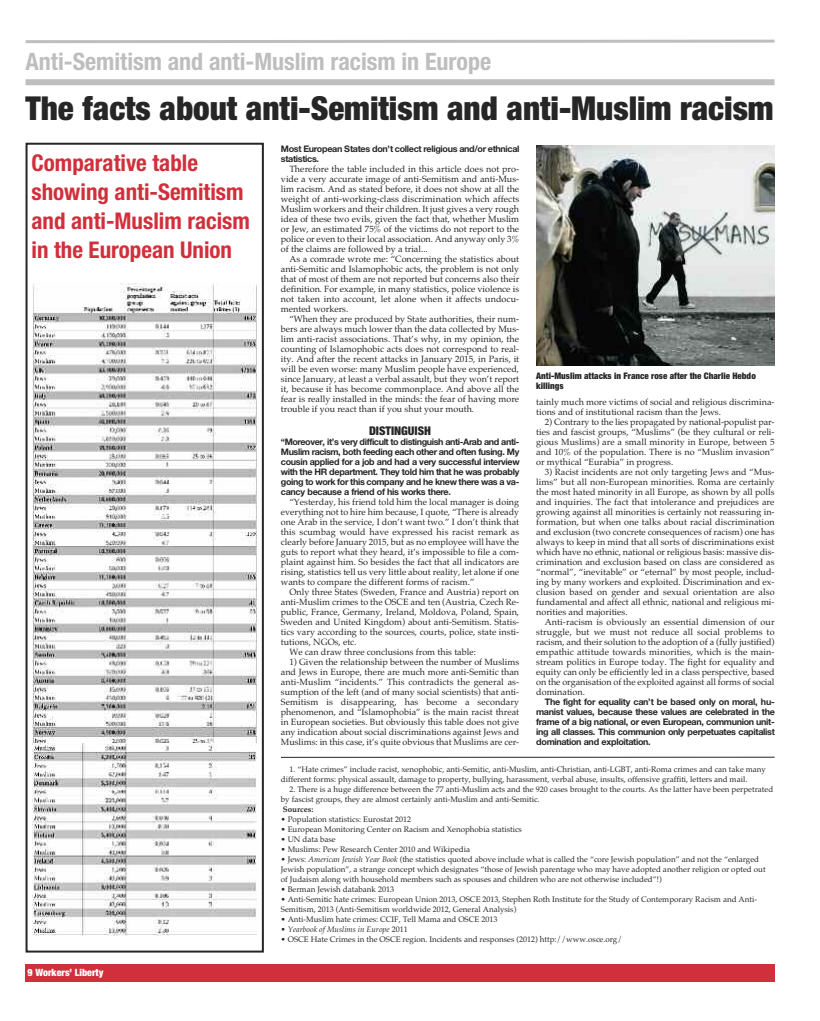
<style>
.page{position:relative;width:820px;height:1021px;background:#fff}
.page>*{position:absolute;margin:0;border:0;box-sizing:border-box;transform-origin:0 0}
.t1{font:900 condensed 33px "Helvetica Neue";color:#272627}
.t2{font:700 condensed 24px "Helvetica Neue";color:#bebebe}
.t3{font:700 condensed 23px/29px "Helvetica Neue";color:#d12f3b}
.t4{font:900 condensed 12px "Helvetica Neue";color:#272627}
.t5{font:900 condensed 10px "Helvetica Neue";color:#fff}
.t6{font:9px/10px "Palatino";color:#272627;text-align:justify}
.t7{font:700 9px/10px "Helvetica Neue";letter-spacing:-.035em;color:#272627;text-align:justify}
.t8{font:900 condensed 9px/10px "Helvetica Neue";color:#272627}
.t9{font:8px/10px "Palatino";color:#272627}
.t10{font:italic 8px "Palatino";color:#272627}
.t11{font:700 8px "Palatino";color:#272627}
.s1{font-style:italic}
.s2{font-style:normal}
</style>
<div class="page">
<div style="left:26px;top:143px;width:238px;height:809px;border:2px solid #272627"></div>
<svg style="left:25px;top:39px;width:750px;height:5px"></svg>
<div style="left:26px;top:79px;width:748px;height:6px;background:#bebebe"></div>
<div style="left:26px;top:964px;width:748px;height:17px;background:#d12f3b"></div>
<img style="left:536px;top:145px;width:238px;height:221px">
<hr style="left:281px;top:756px;width:493px;height:1px;background:#272627">
<img style="left:32px;top:283px;width:225px;height:460px">
<img style="left:32px;top:743px;width:224px;height:192px">
<h2 class="t2" style="left:26px;top:41px;width:467px">Anti-Semitism and anti-Muslim racism in Europe</h2>
<h1 class="t1" style="left:26px;top:81px;width:749px">The facts about anti-Semitism and anti-Muslim racism</h1>
<h3 class="t3" style="left:32px;top:146px;width:220px">Comparative table showing anti-Semitism and anti-Muslim racism in the European Union</h3>
<p class="t5" style="left:28px;top:964px;width:77px">9 Workers’ Liberty</p>
<p class="t7" style="left:281px;top:144px;width:240px">Most European States don’t collect religious and/or ethnical statistics.</p>
<p class="t6" style="left:281px;top:164px;width:240px;text-indent:9px">Therefore the table included in this article does not pro&shy;vide a very accurate image of anti-Semitism and anti-Mus&shy;lim racism. And as stated before, it does not show at all the weight of anti-working-class discrimination which affects Muslim workers and their children. It just gives a very rough idea of these two evils, given the fact that, whether Muslim or Jew, an estimated 75% of the victims do not report to the police or even to their local association. And anyway only 3% of the claims are followed by a trial...</p>
<p class="t6" style="left:281px;top:254px;width:240px;text-indent:9px">As a comrade wrote me: “Concerning the statistics about anti-Semitic and Islamophobic acts, the problem is not only that of most of them are not reported but concerns also their definition. For example, in many statistics, police violence is not taken into account, let alone when it affects undocu&shy;mented workers.</p>
<p class="t6" style="left:281px;top:314px;width:240px;text-indent:9px">“When they are produced by State authorities, their num&shy;bers are always much lower than the data collected by Mus&shy;lim anti-racist associations. That’s why, in my opinion, the counting of Islamophobic acts does not correspond to real&shy;ity. And after the recent attacks in January 2015, in Paris, it will be even worse: many Muslim people have experienced, since January, at least a verbal assault, but they won’t report it, because it has become commonplace. And above all the fear is really installed in the minds: the fear of having more trouble if you react than if you shut your mouth.</p>
<h3 class="t4" style="left:369px;top:421px;width:64px">DISTINGUISH</h3>
<p class="t7" style="left:281px;top:437px;width:240px">“Moreover, it’s very difficult to distinguish anti-Arab and anti-Muslim racism, both feeding each other and often fusing. My cousin applied for a job and had a very successful interview with the HR department. They told him that he was probably going to work for this company and he knew there was a va&shy;cancy because a friend of his works there.</p>
<p class="t6" style="left:281px;top:497px;width:240px;text-indent:9px">“Yesterday, his friend told him the local manager is doing everything not to hire him because, I quote, “There is already one Arab in the service, I don’t want two.” I don’t think that this scumbag would have expressed his racist remark as clearly before January 2015, but as no employee will have the guts to report what they heard, it’s impossible to file a com&shy;plaint against him. So besides the fact that all indicators are rising, statistics tell us very little about reality, let alone if one wants to compare the different forms of racism.”</p>
<p class="t6" style="left:289px;top:587px;width:231px">Only three States (Sweden, France and Austria) report on</p>
<p class="t6" style="left:281px;top:597px;width:240px">anti-Muslim crimes to the OSCE and ten (Austria, Czech Re-</p>
<p class="t6" style="left:281px;top:607px;width:240px">public, France, Germany, Ireland, Moldova, Poland, Spain,</p>
<p class="t6" style="left:281px;top:617px;width:240px">Sweden and United Kingdom) about anti-Semitism. Statis-</p>
<p class="t6" style="left:281px;top:627px;width:240px">tics vary according to the sources, courts, police, state insti-</p>
<p class="t6" style="left:281px;top:637px;width:77px">tutions, NGOs, etc.</p>
<p class="t6" style="left:289px;top:647px;width:188px">We can draw three conclusions from this table:</p>
<p class="t6" style="left:281px;top:657px;width:240px;text-indent:9px">1) Given the relationship between the number of Muslims and Jews in Europe, there are much more anti-Semitic than anti-Muslim “incidents.” This contradicts the general as&shy;sumption of the left (and of many social scientists) that anti-Semitism is disappearing, has become a secondary phenomenon, and “Islamophobia” is the main racist threat in European societies. But obviously this table does not give any indication about social discriminations against Jews and Muslims: in this case, it’s quite obvious that Muslims are cer-</p>
<p class="t8" style="left:536px;top:370px;width:221px">Anti-Muslim attacks in France rose after the Charlie Hebdo killings</p>
<p class="t6" style="left:536px;top:396px;width:240px">tainly much more victims of social and religious discrimina&shy;tions and of institutional racism than the Jews.</p>
<p class="t6" style="left:536px;top:416px;width:240px;text-indent:9px">2) Contrary to the lies propagated by national-populist par&shy;ties and fascist groups, “Muslims” (be they cultural or reli&shy;gious Muslims) are a small minority in Europe, between 5 and 10% of the population. There is no “Muslim invasion” or mythical “Eurabia” in progress.</p>
<p class="t6" style="left:536px;top:466px;width:240px;text-indent:9px">3) Racist incidents are not only targeting Jews and “Mus&shy;lims” but all non-European minorities. Roma are certainly the most hated minority in all Europe, as shown by all polls and inquiries. The fact that intolerance and prejudices are growing against all minorities is certainly not reassuring in&shy;formation, but when one talks about racial discrimination and exclusion (two concrete consequences of racism) one has always to keep in mind that all sorts of discriminations exist which have no ethnic, national or religious basis: massive dis&shy;crimination and exclusion based on class are considered as “normal”, “inevitable” or “eternal” by most people, includ&shy;ing by many workers and exploited. Discrimination and ex&shy;clusion based on gender and sexual orientation are also fundamental and affect all ethnic, national and religious mi&shy;norities and majorities.</p>
<p class="t6" style="left:536px;top:616px;width:240px;text-indent:9px">Anti-racism is obviously an essential dimension of our struggle, but we must not reduce all social problems to racism, and their solution to the adoption of a (fully justified) empathic attitude towards minorities, which is the main&shy;stream politics in Europe today. The fight for equality and equity can only be efficiently led in a class perspective, based on the organisation of the exploited against all forms of social domination.</p>
<p class="t7" style="left:536px;top:696px;width:240px;text-indent:9px">The fight for equality can’t be based only on moral, hu&shy;manist values, because these values are celebrated in the frame of a big national, or even European, communion unit&shy;ing all classes. This communion only perpetuates capitalist domination and exploitation.</p>
<p class="t9" style="left:281px;top:764px;width:486px;text-indent:9px">1. “Hate crimes” include racist, xenophobic, anti-Semitic, anti-Muslim, anti-Christian, anti-LGBT, anti-Roma crimes and can take many different forms: physical assault, damage to property, bullying, harassment, verbal abuse, insults, offensive graffiti, letters and mail.</p>
<p class="t9" style="left:281px;top:784px;width:493px;text-indent:9px">2. There is a huge difference between the 77 anti-Muslim acts and the 920 cases brought to the courts. As the latter have been perpetrated by fascist groups, they are almost certainly anti-Muslim and anti-Semitic.</p>
<p class="t11" style="left:283px;top:804px;width:32px">Sources:</p>
<p class="t9" style="left:281px;top:814px;width:132px">• Population statistics: Eurostat 2012</p>
<p class="t9" style="left:281px;top:824px;width:242px">• European Monitoring Center on Racism and Xenophobia statistics</p>
<p class="t9" style="left:281px;top:834px;width:56px">• UN data base</p>
<p class="t9" style="left:281px;top:844px;width:191px">• Muslims: Pew Research Center 2010 and Wikipedia</p>
<p class="t9" style="left:281px;top:854px;width:486px">• Jews: <span class="s1">American Jewish Year Book</span> (the statistics quoted above include what is called the “core Jewish population” and not the “enlarged<br>Jewish population”, a strange concept which designates “those of Jewish parentage who may have adopted another religion or opted out of Judaism along with household members such as spouses and children who are not otherwise included”!)</p>
<p class="t9" style="left:281px;top:884px;width:115px">• Berman Jewish databank 2013</p>
<p class="t9" style="left:281px;top:894px;width:477px">• Anti-Semitic hate crimes: European Union 2013, OSCE 2013, Stephen Roth Institute for the Study of Contemporary Racism and Anti-<br>Semitism, 2013 (Anti-Semitism worldwide 2012, General Analysis)</p>
<p class="t9" style="left:281px;top:914px;width:218px">• Anti-Muslim hate crimes: CCIF, Tell Mama and OSCE 2013</p>
<p class="t10" style="left:281px;top:924px;width:128px"><span class="s2">•</span> Yearbook of Muslims in Europe <span class="s2">2011</span></p>
<p class="t9" style="left:281px;top:934px;width:343px">• OSCE Hate Crimes in the OSCE region. Incidents and responses (2012) http://www.osce.org/</p>
</div>
